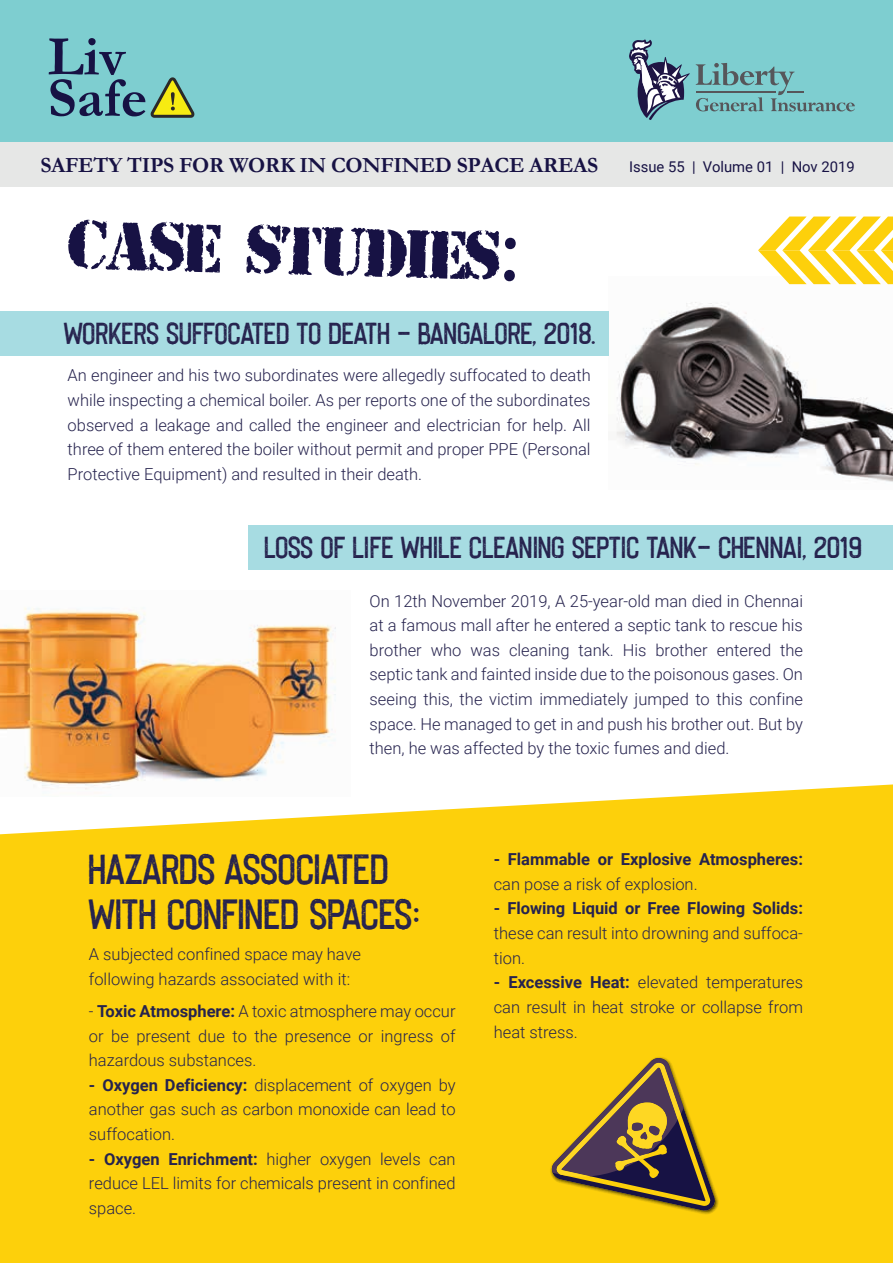
<style>
.page{position:relative;width:893px;height:1263px;background:#fff}
.page>*{position:absolute;margin:0;border:0;box-sizing:border-box;transform-origin:0 0}
.t1{font:91.05px "ARMYRUST";color:#171244}
.t2{font:43.05px/45.6px "Imperfecta Rough";letter-spacing:-.02em;color:#26234e}
.t3{font:30.9px "Imperfecta Rough";letter-spacing:-.015em;color:#26234e}
.t4{font:700 21.75px "Garamond";letter-spacing:-.015em;color:#171244}
.t5{font:300 16.5px/24.6px "Roboto";color:#26234e;text-align:justify}
.t6{font:700 16.5px "Roboto";color:#26234e}
.t7{font:14.85px "Roboto";color:#171244}
.s1{font-family:"Myriad Pro"}
.s2{font-weight:700}
</style>
<div class="page">
<img style="left:616px;top:284px;width:277px;height:198px">
<img style="left:0;top:607px;width:336px;height:177px">
<div style="left:248px;top:525px;width:645px;height:45px;background:#a7dce2"></div>
<div style="left:0;top:311px;width:609px;height:45px;background:#a7dce2"></div>
<svg style="left:758px;top:217px;width:135px;height:67px"></svg>
<div style="left:0;top:784px;width:893px;height:479px;background:#fdd00b"></div>
<img style="left:549px;top:1056px;width:170px;height:159px">
<svg style="left:549px;top:1055px;width:168px;height:157px;background:#b19025"></svg>
<div style="left:0;top:0;width:893px;height:143px;background:#7eced0"></div>
<div style="left:0;top:143px;width:893px;height:44px;background:#e6e7e6"></div>
<svg style="left:629px;top:39px;width:61px;height:81px"></svg>
<svg style="left:696px;top:63px;width:159px;height:48px"></svg>
<svg style="left:49px;top:38px;width:96px;height:78px"></svg>
<svg style="left:151px;top:77px;width:43px;height:41px"></svg>
<h3 class="t4" style="left:40px;top:150px;width:559px">SAFETY TIPS FOR WORK IN CONFINED SPACE AREAS</h3>
<p class="t7" style="left:629px;top:156px;width:227px">Issue 55 | Volume 01 | Nov 2019</p>
<h1 class="t1" style="left:70px;top:210px;width:452px;rotate:2deg">Case Studies<span class="s1">:</span></h1>
<h3 class="t3" style="left:65px;top:316px;width:534px">WORKERS SUFFOCATED TO DEATH – BANGALORE, 2018.</h3>
<p class="t5" style="left:68px;top:363px;width:525px">An engineer and his two subordinates were allegedly suffocated to death while inspecting a chemical boiler. As per reports one of the subordinates observed a leakage and called the engineer and electrician for help. All three of them entered the boiler without permit and proper PPE (Personal Protective Equipment) and resulted in their death.</p>
<h3 class="t3" style="left:265px;top:530px;width:599px">LOSS OF LIFE WHILE CLEANING SEPTIC TANK- CHENNAI, 2019</h3>
<p class="t5" style="left:370px;top:588px;width:435px">On 12th November 2019, A 25-year-old man died in Chennai at a famous mall after he entered a septic tank to rescue his brother who was cleaning tank. His brother entered the septic tank and fainted inside due to the poisonous gases. On seeing this, the victim immediately jumped to this confine space. He managed to get in and push his brother out. But by then, he was affected by the toxic fumes and died.</p>
<h2 class="t2" style="left:90px;top:846px;width:333px">HAZARDS ASSOCIATED<br>WITH CONFINED SPACES:</h2>
<p class="t5" style="left:89px;top:942px;width:274px">A subjected confined space may have following hazards associated with it:</p>
<p class="t5" style="left:89px;top:998px;width:368px">- <span class="s2">Toxic Atmosphere:</span> A toxic atmosphere may occur or be present due to the presence or ingress of hazardous substances.</p>
<p class="t5" style="left:89px;top:1072px;width:368px"><span class="s2">- Oxygen Deficiency:</span> displacement of oxygen by another gas such as carbon monoxide can lead to suffocation.</p>
<p class="t5" style="left:89px;top:1146px;width:368px"><span class="s2">- Oxygen Enrichment:</span> higher oxygen levels can reduce LEL limits for chemicals present in confined space.</p>
<p class="t6" style="left:494px;top:848px;width:311px">- Flammable or Explosive Atmospheres:</p>
<p class="t5" style="left:494px;top:871px;width:205px">can pose a risk of explosion.</p>
<p class="t6" style="left:494px;top:897px;width:311px">- Flowing Liquid or Free Flowing Solids:</p>
<p class="t5" style="left:494px;top:920px;width:311px">these can result into drowning and suffoca&shy;tion.</p>
<p class="t5" style="left:494px;top:969px;width:311px"><span class="s2">- Excessive Heat:</span> elevated temperatures can result in heat stroke or collapse from heat stress.</p>
</div>
